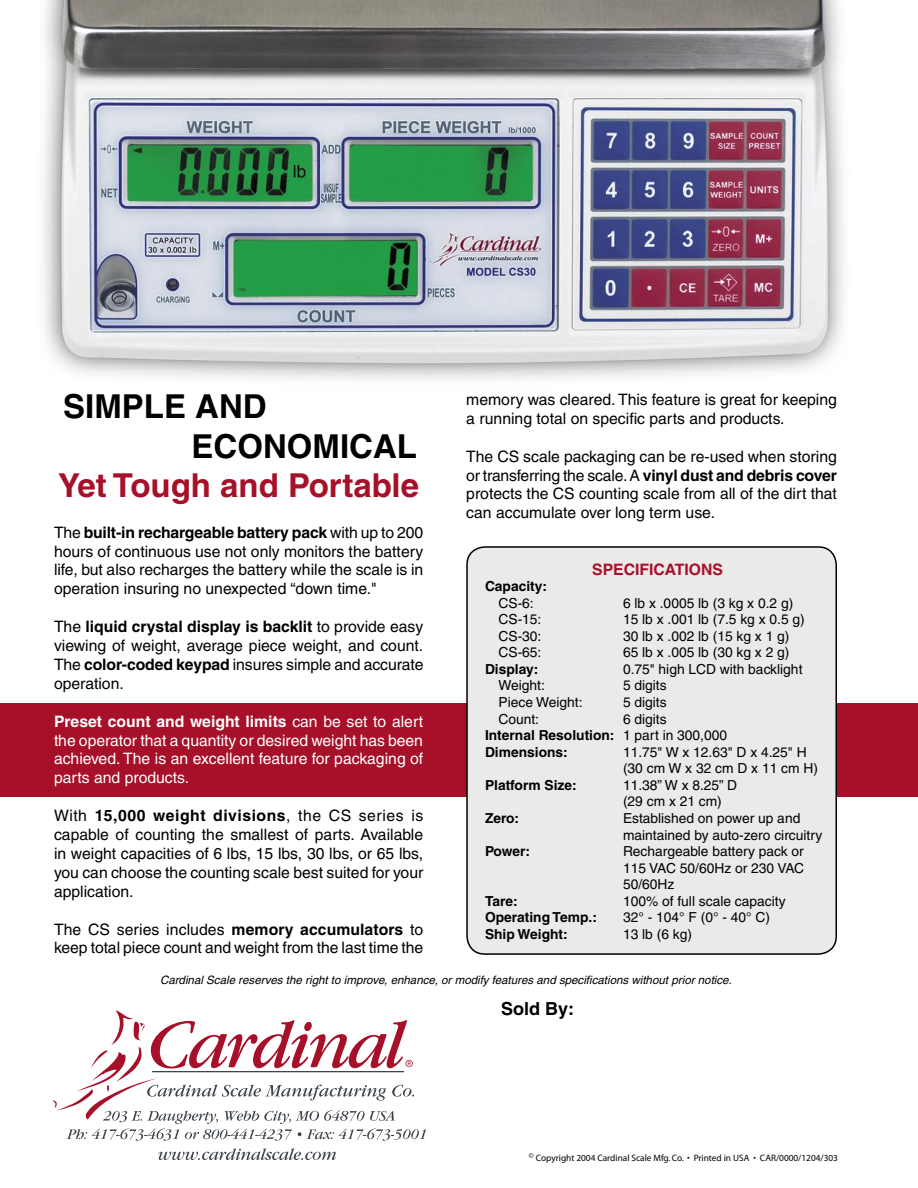
<style>
.page{position:relative;width:918px;height:1188px;background:#fff}
.page>*{position:absolute;margin:0;border:0;box-sizing:border-box;transform-origin:0 0}
.t1{font:700 33px "Helvetica";color:#000}
.t2{font:700 33px "Helvetica";color:#a71029}
.t3{font:700 18px "Helvetica";color:#000}
.t4{font:15.75px/18.9px "Helvetica";color:#000;text-align:justify}
.t5{font:15.75px/18.9px "Helvetica";color:#fff;text-align:justify}
.t6{font:700 15.75px "Helvetica";color:#a71029}
.t7{font:13.8px/16.5px "Helvetica";color:#000}
.t8{font:700 13.8px "Helvetica";color:#000}
.t9{font:italic 11.55px "Helvetica";color:#000}
.t10{font:9.3px "Myriad";color:#000}
.s1{font-weight:700}
.s2{font-weight:400}
</style>
<div class="page">
<div style="left:0;top:703px;width:918px;height:93px;background:#a71029"></div>
<div style="left:466px;top:546px;width:372px;height:408px;background:#eaeaea"></div>
<img style="left:44px;top:0;width:799px;height:380px">
<svg style="left:158px;top:1148px;width:178px;height:12px"></svg>
<svg style="left:52px;top:1011px;width:374px;height:130px"></svg>
<p class="t1" style="left:63px;top:386px;width:205px">SIMPLE AND</p>
<p class="t1" style="left:192px;top:426px;width:227px">ECONOMICAL</p>
<p class="t2" style="left:58px;top:465px;width:362px">Yet Tough and Portable</p>
<p class="t4" style="left:54px;top:523px;width:371px">The <span class="s1">built-in rechargeable battery pack</span> with up to 200 hours of continuous use not only monitors the battery life, but also recharges the battery while the scale is in operation insuring no unexpected “down time."</p>
<p class="t4" style="left:54px;top:617px;width:371px">The <span class="s1">liquid crystal display is backlit</span> to provide easy viewing of weight, average piece weight, and count.<br>The <span class="s1">color-coded keypad</span> insures simple and accurate operation.</p>
<p class="t5" style="left:54px;top:712px;width:371px"><span class="s1">Preset count and weight limits</span> can be set to alert the operator that a quantity or desired weight has been achieved. The is an excellent feature for packaging of parts and products.</p>
<p class="t4" style="left:54px;top:806px;width:371px">With <span class="s1">15,000 weight divisions</span>, the CS series is capable of counting the smallest of parts. Available in weight capacities of 6 lbs, 15 lbs, 30 lbs, or 65 lbs, you can choose the counting scale best suited for your application.</p>
<p class="t4" style="left:54px;top:920px;width:371px">The CS series includes <span class="s1">memory accumulators</span> to keep total piece count and weight from the last time the</p>
<p class="t4" style="left:466px;top:390px;width:372px">memory was cleared. This feature is great for keeping a running total on specific parts and products.</p>
<p class="t4" style="left:466px;top:447px;width:372px">The CS scale packaging can be re-used when storing or transferring the scale. A <span class="s1">vinyl dust and debris cover </span>protects the CS counting scale from all of the dirt that can accumulate over long term use.</p>
<p class="t6" style="left:592px;top:559px;width:132px">SPECIFICATIONS</p>
<p class="t8" style="left:485px;top:578px;width:64px">Capacity:</p>
<p class="t7" style="left:499px;top:595px;width:37px">CS-6:</p>
<p class="t7" style="left:623px;top:595px;width:172px">6 lb x .0005 lb (3 kg x 0.2 g)</p>
<p class="t7" style="left:499px;top:611px;width:44px">CS-15:</p>
<p class="t7" style="left:623px;top:611px;width:183px">15 lb x .001 lb (7.5 kg x 0.5 g)</p>
<p class="t7" style="left:499px;top:628px;width:44px">CS-30:</p>
<p class="t7" style="left:623px;top:628px;width:168px">30 lb x .002 lb (15 kg x 1 g)</p>
<p class="t7" style="left:499px;top:644px;width:44px">CS-65:</p>
<p class="t7" style="left:623px;top:644px;width:168px">65 lb x .005 lb (30 kg x 2 g)</p>
<p class="t8" style="left:485px;top:661px;width:55px">Display:</p>
<p class="t7" style="left:623px;top:661px;width:181px">0.75" high LCD with backlight</p>
<p class="t7" style="left:499px;top:677px;width:48px">Weight:</p>
<p class="t7" style="left:623px;top:677px;width:45px">5 digits</p>
<p class="t7" style="left:499px;top:694px;width:86px">Piece Weight:</p>
<p class="t7" style="left:623px;top:694px;width:45px">5 digits</p>
<p class="t7" style="left:499px;top:710px;width:42px">Count:</p>
<p class="t7" style="left:623px;top:710px;width:45px">6 digits</p>
<p class="t8" style="left:485px;top:727px;width:244px">Internal Resolution: <span class="s2">1 part in 300,000</span></p>
<p class="t8" style="left:485px;top:743px;width:84px">Dimensions:</p>
<p class="t7" style="left:623px;top:744px;width:185px">11.75" W x 12.63" D x 4.25" H</p>
<p class="t7" style="left:623px;top:760px;width:196px">(30 cm W x 32 cm D x 11 cm H)</p>
<p class="t8" style="left:485px;top:777px;width:93px">Platform Size:</p>
<p class="t7" style="left:623px;top:777px;width:116px">11.38” W x 8.25” D</p>
<p class="t7" style="left:623px;top:793px;width:100px">(29 cm x 21 cm)</p>
<p class="t8" style="left:485px;top:810px;width:36px">Zero:</p>
<p class="t7" style="left:623px;top:810px;width:179px">Established on power up and</p>
<p class="t7" style="left:623px;top:826px;width:201px">maintained by auto-zero circuitry</p>
<p class="t8" style="left:485px;top:843px;width:47px">Power:</p>
<p class="t7" style="left:623px;top:843px;width:182px">Rechargeable battery pack or</p>
<p class="t7" style="left:623px;top:860px;width:183px">115 VAC 50/60Hz or 230 VAC<br>50/60Hz</p>
<p class="t8" style="left:485px;top:892px;width:34px">Tare:</p>
<p class="t7" style="left:623px;top:893px;width:164px">100% of full scale capacity</p>
<p class="t8" style="left:485px;top:909px;width:114px">Operating Temp.:</p>
<p class="t7" style="left:623px;top:909px;width:149px">32° - 104° F (0° - 40° C)</p>
<p class="t8" style="left:485px;top:926px;width:84px">Ship Weight:</p>
<p class="t7" style="left:623px;top:926px;width:71px">13 lb (6 kg)</p>
<p class="t9" style="left:160px;top:973px;width:573px">Cardinal Scale reserves the right to improve, enhance, or modify features and specifications without prior notice.</p>
<p class="t3" style="left:501px;top:998px;width:75px">Sold By:</p>
<p class="t10" style="left:529px;top:1153px;width:311px"><sup>©</sup> Copyright 2004 Cardinal Scale Mfg. Co. • Printed in USA • CAR/0000/1204/303</p>
</div>
